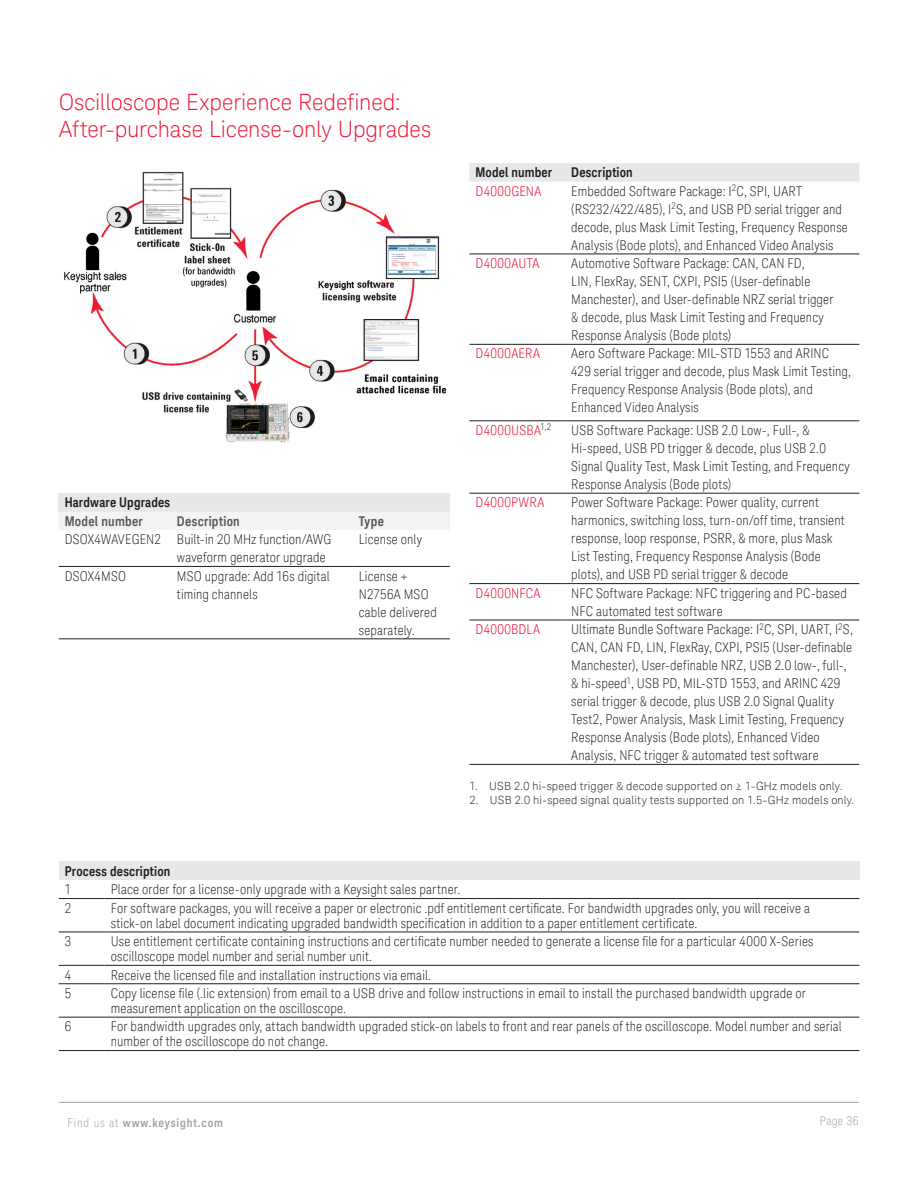
<style>
.page{position:relative;width:918px;height:1188px;background:#fff}
.page>*{position:absolute;margin:0;border:0;box-sizing:border-box;transform-origin:0 0}
.K_Heading_1{font:300 22.5px/27px "Keysight Sans";letter-spacing:-.005em;color:#ed1a36}
.K_Table_Text{font:300 condensed 13.5px/18px "Keysight Sans";letter-spacing:.015em;color:#231f20}
.K_Table_Text-2{font:300 condensed 13.5px "Keysight Sans";letter-spacing:.025em;color:#e90029}
.K_Table_Heading_1{font:700 13.5px "Keysight Sans Condensed";letter-spacing:.015em;color:#231f20}
.K_Table_Heading_2{font:700 13.5px "Keysight Sans Condensed";letter-spacing:.02em;color:#57585a}
.t1{font:700 12px "Keysight Sans Condensed";letter-spacing:.07em;color:#a4a1a9}
.t2{font:300 condensed 12px "Keysight Sans";letter-spacing:.03em;color:#a4a1a9}
.t3{font:300 11.25px "Keysight Sans";letter-spacing:.015em;color:#231f20}
.s1{font-family:"Keysight Sans";font-weight:300;font-stretch:condensed}
</style>
<div class="page">
<hr style="left:59px;top:1102px;width:800px;height:1px;background:#a4a1a9">
<img style="left:64px;top:171px;width:383px;height:272px">
<div style="left:59px;top:493px;width:391px;height:19px;background:#e6e7e9"></div>
<div style="left:59px;top:512px;width:391px;height:18px;background:#f2f3f4"></div>
<hr style="left:59px;top:566px;width:112px;height:1px;background:#231f20">
<hr style="left:171px;top:566px;width:182px;height:1px;background:#231f20">
<hr style="left:353px;top:566px;width:97px;height:1px;background:#231f20">
<hr style="left:59px;top:638px;width:112px;height:1px;background:#231f20">
<hr style="left:171px;top:638px;width:182px;height:1px;background:#231f20">
<hr style="left:353px;top:638px;width:97px;height:1px;background:#231f20">
<div style="left:59px;top:862px;width:800px;height:18px;background:#e6e7e9"></div>
<hr style="left:59px;top:898px;width:46px;height:1px;background:#231f20">
<hr style="left:105px;top:898px;width:754px;height:1px;background:#231f20">
<hr style="left:59px;top:932px;width:46px;height:1px;background:#231f20">
<hr style="left:105px;top:932px;width:754px;height:1px;background:#231f20">
<hr style="left:59px;top:965px;width:46px;height:1px;background:#231f20">
<hr style="left:105px;top:965px;width:754px;height:1px;background:#231f20">
<hr style="left:59px;top:983px;width:46px;height:1px;background:#231f20">
<hr style="left:105px;top:983px;width:754px;height:1px;background:#231f20">
<hr style="left:59px;top:1017px;width:46px;height:1px;background:#231f20">
<hr style="left:105px;top:1017px;width:754px;height:1px;background:#231f20">
<hr style="left:59px;top:1050px;width:46px;height:1px;background:#231f20">
<hr style="left:105px;top:1050px;width:754px;height:1px;background:#231f20">
<div style="left:469px;top:163px;width:390px;height:19px;background:#e6e7e9"></div>
<hr style="left:469px;top:254px;width:96px;height:1px;background:#231f20">
<hr style="left:565px;top:254px;width:294px;height:1px;background:#231f20">
<hr style="left:469px;top:344px;width:96px;height:1px;background:#231f20">
<hr style="left:565px;top:344px;width:294px;height:1px;background:#231f20">
<hr style="left:469px;top:420px;width:96px;height:1px;background:#231f20">
<hr style="left:565px;top:420px;width:294px;height:1px;background:#231f20">
<hr style="left:469px;top:493px;width:96px;height:1px;background:#231f20">
<hr style="left:565px;top:493px;width:294px;height:1px;background:#231f20">
<hr style="left:469px;top:583px;width:96px;height:1px;background:#231f20">
<hr style="left:565px;top:583px;width:294px;height:1px;background:#231f20">
<hr style="left:469px;top:620px;width:96px;height:1px;background:#231f20">
<hr style="left:565px;top:620px;width:294px;height:1px;background:#231f20">
<hr style="left:469px;top:764px;width:96px;height:1px;background:#231f20">
<hr style="left:565px;top:764px;width:294px;height:1px;background:#231f20">
<p class="K_Heading_1" style="left:59px;top:89px;width:374px">Oscilloscope Experience Redefined:<br>After-purchase License-only Upgrades</p>
<p class="K_Table_Heading_1" style="left:65px;top:494px;width:107px">Hardware Upgrades</p>
<p class="K_Table_Heading_2" style="left:65px;top:513px;width:80px">Model number</p>
<p class="K_Table_Heading_2" style="left:177px;top:513px;width:64px">Description</p>
<p class="K_Table_Heading_2" style="left:359px;top:513px;width:27px">Type</p>
<p class="K_Table_Text" style="left:65px;top:530px;width:98px">DSOX4WAVEGEN2</p>
<p class="K_Table_Text" style="left:177px;top:530px;width:156px">Built-in 20 MHz function/AWG waveform generator upgrade</p>
<p class="K_Table_Text" style="left:359px;top:530px;width:65px">License only</p>
<p class="K_Table_Text" style="left:65px;top:567px;width:63px">DSOX4MSO</p>
<p class="K_Table_Text" style="left:177px;top:567px;width:154px">MSO upgrade: Add 16s digital timing channels</p>
<p class="K_Table_Text" style="left:359px;top:567px;width:80px">License +<br>N2756A MSO cable delivered separately.</p>
<p class="K_Table_Heading_1" style="left:475px;top:164px;width:78px">Model number</p>
<p class="K_Table_Heading_1" style="left:571px;top:164px;width:63px">Description</p>
<p class="K_Table_Text-2" style="left:475px;top:183px;width:67px">D4000GENA</p>
<p class="K_Table_Text" style="left:571px;top:182px;width:278px">Embedded Software Package: I<sup>2</sup>C, SPI, UART (RS232/422/485), I<sup>2</sup>S, and USB PD serial trigger and decode, plus Mask Limit Testing, Frequency Response Analysis (Bode plots), and Enhanced Video Analysis</p>
<p class="K_Table_Text-2" style="left:475px;top:255px;width:65px">D4000AUTA</p>
<p class="K_Table_Text" style="left:571px;top:254px;width:264px">Automotive Software Package: CAN, CAN FD,<br>LIN, FlexRay, SENT, CXPI, PSI5 (User-definable Manchester), and User-definable NRZ serial trigger &amp; decode, plus Mask Limit Testing and Frequency Response Analysis (Bode plots)</p>
<p class="K_Table_Text-2" style="left:475px;top:346px;width:66px">D4000AERA</p>
<p class="K_Table_Text" style="left:571px;top:345px;width:281px">Aero Software Package: MIL-STD 1553 and ARINC 429 serial trigger and decode, plus Mask Limit Testing, Frequency Response Analysis (Bode plots), and Enhanced Video Analysis</p>
<p class="K_Table_Text-2" style="left:475px;top:422px;width:77px">D4000USBA<sup>1,2</sup></p>
<p class="K_Table_Text" style="left:571px;top:421px;width:280px">USB Software Package: USB 2.0 Low-, Full-, &amp; Hi-speed, USB PD trigger &amp; decode, plus USB 2.0<br>Signal Quality Test, Mask Limit Testing, and Frequency Response Analysis (Bode plots)</p>
<p class="K_Table_Text-2" style="left:475px;top:495px;width:70px">D4000PWRA</p>
<p class="K_Table_Text" style="left:571px;top:494px;width:275px">Power Software Package: Power quality, current harmonics, switching loss, turn-on/off time, transient response, loop response, PSRR, &amp; more, plus Mask List Testing, Frequency Response Analysis (Bode plots), and USB PD serial trigger &amp; decode</p>
<p class="K_Table_Text-2" style="left:475px;top:585px;width:66px">D4000NFCA</p>
<p class="K_Table_Text" style="left:571px;top:584px;width:277px">NFC Software Package: NFC triggering and PC-based<br>NFC automated test software</p>
<p class="K_Table_Text-2" style="left:475px;top:621px;width:66px">D4000BDLA</p>
<p class="K_Table_Text" style="left:571px;top:620px;width:283px">Ultimate Bundle Software Package: I<sup>2</sup>C, SPI, UART, I<sup>2</sup>S, CAN, CAN FD, LIN, FlexRay, CXPI, PSI5 (User-definable Manchester), User-definable NRZ, USB 2.0 low-, full-, &amp; hi-speed<sup>1</sup>, USB PD, MIL-STD 1553, and ARINC 429 serial trigger &amp; decode, plus USB 2.0 Signal Quality Test2, Power Analysis, Mask Limit Testing, Frequency Response Analysis (Bode plots), Enhanced Video Analysis, NFC trigger &amp; automated test software</p>
<p class="t3" style="left:469px;top:780px;width:375px">1. USB 2.0 hi-speed trigger &amp; decode supported on ≥ 1-GHz models only.</p>
<p class="t3" style="left:469px;top:793px;width:385px">2. USB 2.0 hi-speed signal quality tests supported on 1. 5-GHz models only.</p>
<p class="K_Table_Heading_1" style="left:65px;top:863px;width:107px">Process description</p>
<p class="K_Table_Text" style="left:65px;top:881px;width:8px">1</p>
<p class="K_Table_Text" style="left:111px;top:881px;width:351px">Place order for a license-only upgrade with a Keysight sales partner.</p>
<p class="K_Table_Text" style="left:65px;top:899px;width:8px">2</p>
<p class="K_Table_Text" style="left:111px;top:900px;width:701px;line-height:15px">For software packages, you will receive a paper or electronic .pdf entitlement certificate. For bandwidth upgrades only, you will receive a stick-on label document indicating upgraded bandwidth specification in addition to a paper entitlement certificate.</p>
<p class="K_Table_Text" style="left:65px;top:932px;width:8px">3</p>
<p class="K_Table_Text" style="left:111px;top:934px;width:704px;line-height:15px">Use entitlement certificate containing instructions and certificate number needed to generate a license file for a particular 4000 X-Series oscilloscope model number and serial number unit.</p>
<p class="K_Table_Text" style="left:65px;top:966px;width:8px">4</p>
<p class="K_Table_Text" style="left:111px;top:966px;width:322px">Receive the licensed file and installation instructions via email.</p>
<p class="K_Table_Text" style="left:65px;top:984px;width:8px">5</p>
<p class="K_Table_Text" style="left:111px;top:986px;width:697px;line-height:15px">Copy license file (.lic extension) from email to a USB drive and follow instructions in email to install the purchased bandwidth upgrade or measurement application on the oscilloscope.</p>
<p class="K_Table_Text" style="left:65px;top:1018px;width:8px">6</p>
<p class="K_Table_Text" style="left:111px;top:1019px;width:733px;line-height:15px">For bandwidth upgrades only, attach bandwidth upgraded stick-on labels to front and rear panels of the oscilloscope. Model number and serial number of the oscilloscope do not change.</p>
<p class="t1" style="left:68px;top:1115px;width:157px"><span class="s1">Find us at</span> www.keysight.com</p>
<p class="t2" style="left:820px;top:1113px;width:40px">Page 36</p>
</div>
